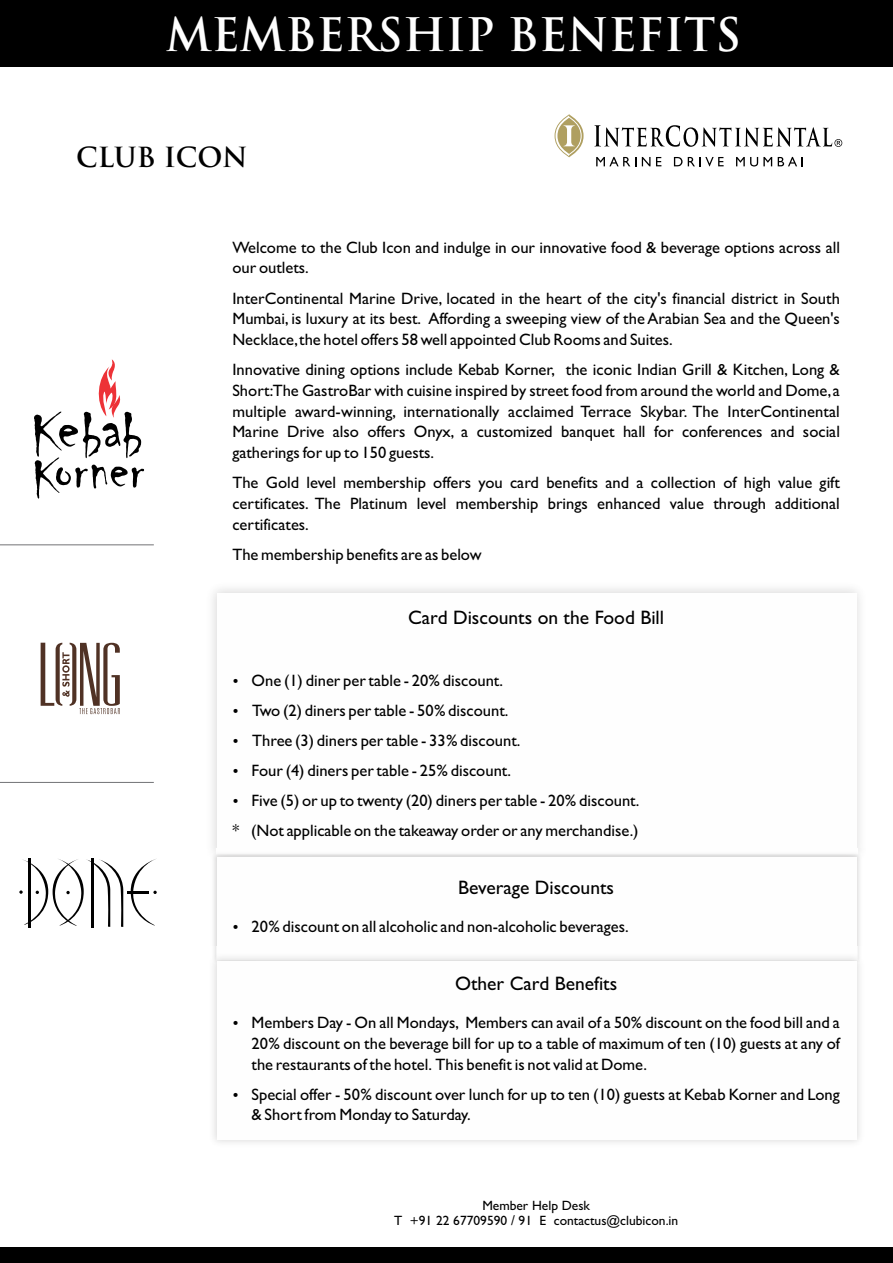
<style>
.page{position:relative;width:893px;height:1263px;background:#fff}
.page>*{position:absolute;margin:0;border:0;box-sizing:border-box;transform-origin:0 0}
.t1{font:45px "Trajan";color:#fefefe}
.t2{font:27px "Trajan";letter-spacing:-.005em;color:#000}
.t3{font:19.5px "Gill Sans";color:#000}
.t4{font:16.5px/20.7px "Gill Sans";color:#000;text-align:justify}
.t5{font:13.5px/15.5px "Gill Sans";color:#000;text-align:center}
</style>
<div class="page">
<svg style="left:555px;top:114px;width:29px;height:43px"></svg>
<svg style="left:555px;top:115px;width:27px;height:41px"></svg>
<svg style="left:596px;top:157px;width:40px;height:9px"></svg>
<svg style="left:642px;top:157px;width:8px;height:9px"></svg>
<svg style="left:656px;top:157px;width:5px;height:9px"></svg>
<svg style="left:674px;top:157px;width:50px;height:9px"></svg>
<svg style="left:736px;top:157px;width:36px;height:9px"></svg>
<svg style="left:778px;top:157px;width:25px;height:9px"></svg>
<svg style="left:594px;top:125px;width:248px;height:22px"></svg>
<div style="left:0;top:0;width:893px;height:67px;background:#000"></div>
<div style="left:0;top:1247px;width:893px;height:16px;background:#000"></div>
<svg style="left:34px;top:359px;width:110px;height:140px"></svg>
<hr style="left:0;top:544px;width:154px;height:1px;background:#727376">
<hr style="left:0;top:782px;width:154px;height:1px;background:#727376">
<svg style="left:131px;top:859px;width:26px;height:67px"></svg>
<hr style="left:127px;top:891px;width:21px;height:3px;background:#000">
<svg style="left:19px;top:858px;width:104px;height:69px"></svg>
<svg style="left:41px;top:643px;width:79px;height:71px"></svg>
<h1 class="t1" style="left:166px;top:17px;width:577px">MEMBERSHIP BENEFITS</h1>
<h2 class="t2" style="left:76px;top:147px;width:173px">CLUB ICON</h2>
<p class="t4" style="left:232px;top:238px;width:609px">Welcome to the Club Icon and indulge in our innovative food &amp; beverage options across all our outlets.</p>
<p class="t4" style="left:232px;top:289px;width:609px">InterContinental Marine Drive, located in the heart of the city's financial district in South Mumbai, is luxury at its best. Affording a sweeping view of the Arabian Sea and the Queen's Necklace,the hotel offers 58 well appointed Club Rooms and Suites.</p>
<p class="t4" style="left:232px;top:361px;width:609px">Innovative dining options include Kebab Korner, the iconic Indian Grill &amp; Kitchen, Long &amp; Short:The GastroBar with cuisine inspired by street food from around the world and Dome,a multiple award-winning, internationally acclaimed Terrace Skybar. The InterContinental Marine Drive also offers Onyx, a customized banquet hall for conferences and social gatherings for up to 150 guests.</p>
<p class="t4" style="left:232px;top:474px;width:609px">The Gold level membership offers you card benefits and a collection of high value gift certificates. The Platinum level membership brings enhanced value through additional certificates.</p>
<p class="t4" style="left:232px;top:545px;width:251px">The membership benefits are as below</p>
<p class="t3" style="left:408px;top:610px;width:258px">Card Discounts on the Food Bill</p>
<p class="t4" style="left:252px;top:671px;width:253px">One (1) diner per table - 20% discount.</p>
<p class="t4" style="left:252px;top:701px;width:258px">Two (2) diners per table - 50% discount.</p>
<p class="t4" style="left:252px;top:732px;width:270px">Three (3) diners per table - 33% discount.</p>
<p class="t4" style="left:252px;top:762px;width:261px">Four (4) diners per table - 25% discount.</p>
<p class="t4" style="left:252px;top:792px;width:389px">Five (5) or up to twenty (20) diners per table - 20% discount.</p>
<p class="t4" style="left:232px;top:822px;width:408px">* (Not applicable on the takeaway order or any merchandise.)</p>
<p class="t3" style="left:458px;top:880px;width:157px">Beverage Discounts</p>
<p class="t4" style="left:252px;top:918px;width:379px">20% discount on all alcoholic and non-alcoholic beverages.</p>
<p class="t3" style="left:455px;top:976px;width:164px">Other Card Benefits</p>
<p class="t4" style="left:252px;top:1014px;width:590px">Members Day - On all Mondays, Members can avail of a 50% discount on the food bill and a 20% discount on the beverage bill for up to a table of maximum of ten (10) guests at any of the restaurants of the hotel. This benefit is not valid at Dome.</p>
<p class="t4" style="left:252px;top:1085px;width:590px">Special offer - 50% discount over lunch for up to ten (10) guests at Kebab Korner and Long &amp; Short from Monday to Saturday.</p>
<p class="t5" style="left:394px;top:1199px;width:286px">Member Help Desk<br>T +91 22 67709590 / 91 E contactus@clubicon.in</p>
</div>
